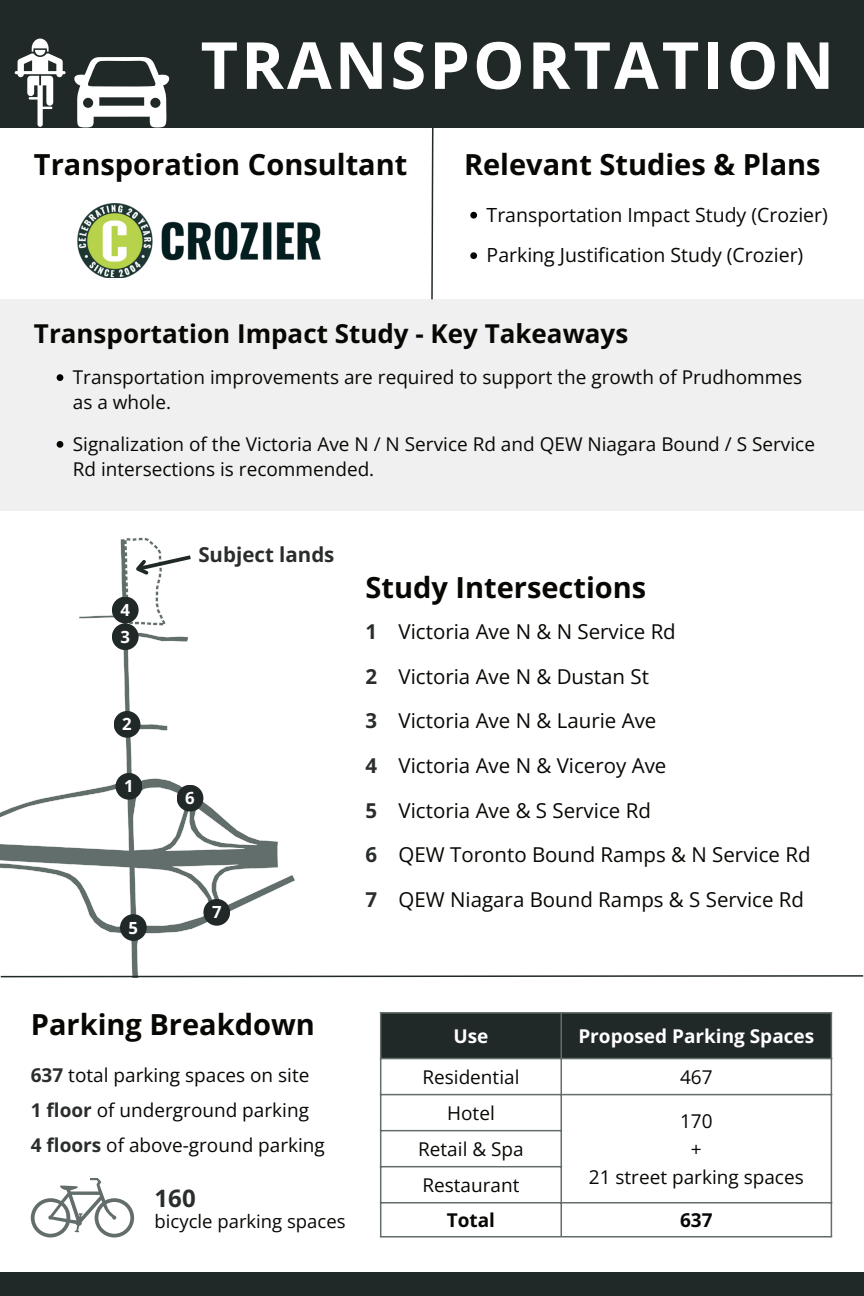
<style>
.page{position:relative;width:864px;height:1296px;background:#fff}
.page>*{position:absolute;margin:0;border:0;box-sizing:border-box;transform-origin:0 0}
.t1{font:700 65px "Open Sans";letter-spacing:.045em;color:#fff}
.t2{font:700 29px "Open Sans";color:#080704}
.t3{font:700 26px "Open Sans";color:#080704}
.t4{font:700 24px "Open Sans";color:#2a2e2b}
.t5{font:20.5px/44.6px "Open Sans";color:#080704}
.t6{font:700 20.5px/44.6px "Open Sans";color:#2a2e2b;text-align:justify}
.t7{font:19.5px/40.5px "Open Sans";color:#080704}
.t8{font:19px/28.1px "Open Sans";color:#080704}
.t9{font:700 19px "Open Sans";color:#fff}
.t10{font:700 19px "Open Sans";color:#080704}
.t11{font:18.5px "Open Sans";color:#080704}
.t12{font:700 16.75px/26.8px "Open Sans";color:#fff}
.s1{font-weight:700;color:#2a2e2b}
</style>
<div class="page">
<div style="left:0;top:0;width:864px;height:127px;background:#202828"></div>
<svg style="left:74px;top:57px;width:95px;height:70px"></svg>
<svg style="left:15px;top:39px;width:51px;height:88px"></svg>
<div style="left:0;top:299px;width:864px;height:212px;background:#f0f0f0"></div>
<img style="left:78px;top:203px;width:242px;height:74px">
<svg style="left:430px;top:127px;width:4px;height:173px"></svg>
<div style="left:1px;top:1272px;width:863px;height:24px;background:#202828"></div>
<img style="left:0;top:537px;width:295px;height:437px">
<div style="left:116px;top:773px;width:26px;height:27px;background:#202828;border-radius:50%"></div>
<div style="left:112px;top:597px;width:27px;height:26px;background:#202828;border-radius:50%"></div>
<div style="left:112px;top:623px;width:27px;height:27px;background:#202828;border-radius:50%"></div>
<div style="left:114px;top:711px;width:26px;height:27px;background:#202828;border-radius:50%"></div>
<div style="left:177px;top:785px;width:26px;height:27px;background:#202828;border-radius:50%"></div>
<div style="left:120px;top:914px;width:27px;height:27px;background:#202828;border-radius:50%"></div>
<div style="left:203px;top:899px;width:27px;height:27px;background:#202828;border-radius:50%"></div>
<div style="left:381px;top:1014px;width:450px;height:44px;background:#202828"></div>
<hr style="left:380px;top:1014px;width:1px;height:222px;background:#636e6c">
<hr style="left:561px;top:1014px;width:1px;height:222px;background:#636e6c">
<hr style="left:831px;top:1014px;width:1px;height:222px;background:#636e6c">
<hr style="left:380px;top:1012px;width:452px;height:2px;background:#636e6c">
<hr style="left:380px;top:1058px;width:452px;height:1px;background:#636e6c">
<hr style="left:380px;top:1094px;width:452px;height:1px;background:#636e6c">
<hr style="left:380px;top:1130px;width:182px;height:1px;background:#636e6c">
<hr style="left:380px;top:1166px;width:182px;height:1px;background:#636e6c">
<hr style="left:380px;top:1202px;width:452px;height:2px;background:#636e6c">
<hr style="left:380px;top:1236px;width:452px;height:2px;background:#636e6c">
<svg style="left:132px;top:553px;width:63px;height:25px"></svg>
<svg style="left:0;top:974px;width:864px;height:4px"></svg>
<svg style="left:31px;top:1178px;width:103px;height:60px"></svg>
<svg style="left:57px;top:374px;width:6px;height:7px"></svg>
<svg style="left:57px;top:441px;width:6px;height:7px"></svg>
<svg style="left:470px;top:212px;width:7px;height:7px"></svg>
<svg style="left:470px;top:252px;width:7px;height:7px"></svg>
<h1 class="t1" style="left:201px;top:19px;width:635px">TRANSPORTATION</h1>
<h2 class="t2" style="left:34px;top:144px;width:375px">Transporation Consultant</h2>
<h2 class="t2" style="left:464px;top:144px;width:358px">Relevant Studies &amp; Plans</h2>
<p class="t7" style="left:487px;top:194px;width:343px">Transportation Impact Study (Crozier)<br>Parking Justification Study (Crozier)</p>
<h3 class="t3" style="left:34px;top:316px;width:596px">Transportation Impact Study - Key Takeaways</h3>
<p class="t8" style="left:73px;top:364px;width:731px;line-height:25.1px">Transportation improvements are required to support the growth of Prudhommes as a whole.</p>
<p class="t8" style="left:73px;top:431px;width:744px;line-height:25.1px">Signalization of the Victoria Ave N / N Service Rd and QEW Niagara Bound / S Service<br>Rd intersections is recommended.</p>
<p class="t12" style="left:120px;top:596px;width:11px">4<br>3</p>
<p class="t12" style="left:122px;top:711px;width:11px">2</p>
<p class="t12" style="left:124px;top:773px;width:11px">1</p>
<p class="t12" style="left:129px;top:914px;width:11px">5</p>
<p class="t6" style="left:198px;top:532px;width:138px">Subject lands</p>
<p class="t12" style="left:185px;top:784px;width:11px">6</p>
<p class="t12" style="left:212px;top:899px;width:11px">7</p>
<h2 class="t2" style="left:365px;top:567px;width:282px">Study Intersections</h2>
<p class="t6" style="left:365px;top:609px;width:13px">1<br>2<br>3<br>4<br>5<br>6<br>7</p>
<p class="t5" style="left:399px;top:609px;width:414px">Victoria Ave N &amp; N Service Rd<br>Victoria Ave N &amp; Dustan St<br>Victoria Ave N &amp; Laurie Ave<br>Victoria Ave N &amp; Viceroy Ave<br>Victoria Ave &amp; S Service Rd<br>QEW Toronto Bound Ramps &amp; N Service Rd<br>QEW Niagara Bound Ramps &amp; S Service Rd</p>
<h2 class="t2" style="left:31px;top:1004px;width:286px">Parking Breakdown</h2>
<p class="t8" style="left:31px;top:1057px;width:296px;line-height:34.9px"><span class="s1">637</span> total parking spaces on site<br><span class="s1">1 floor</span> of underground parking<br><span class="s1">4 floors</span> of above-ground parking</p>
<p class="t4" style="left:155px;top:1181px;width:43px">160</p>
<p class="t11" style="left:155px;top:1208px;width:193px">bicycle parking spaces</p>
<p class="t9" style="left:453px;top:1023px;width:37px">Use</p>
<p class="t9" style="left:578px;top:1023px;width:237px">Proposed Parking Spaces</p>
<p class="t8" style="left:422px;top:1063px;width:99px">Residential</p>
<p class="t8" style="left:680px;top:1063px;width:34px">467</p>
<p class="t8" style="left:447px;top:1099px;width:49px">Hotel</p>
<p class="t8" style="left:589px;top:1107px;width:216px;text-align:center">170<br>+<br>21 street parking spaces</p>
<p class="t8" style="left:418px;top:1131px;width:107px;line-height:36px">Retail &amp; Spa<br>Restaurant</p>
<p class="t10" style="left:447px;top:1207px;width:50px">Total</p>
<p class="t10" style="left:680px;top:1207px;width:34px">637</p>
</div>
